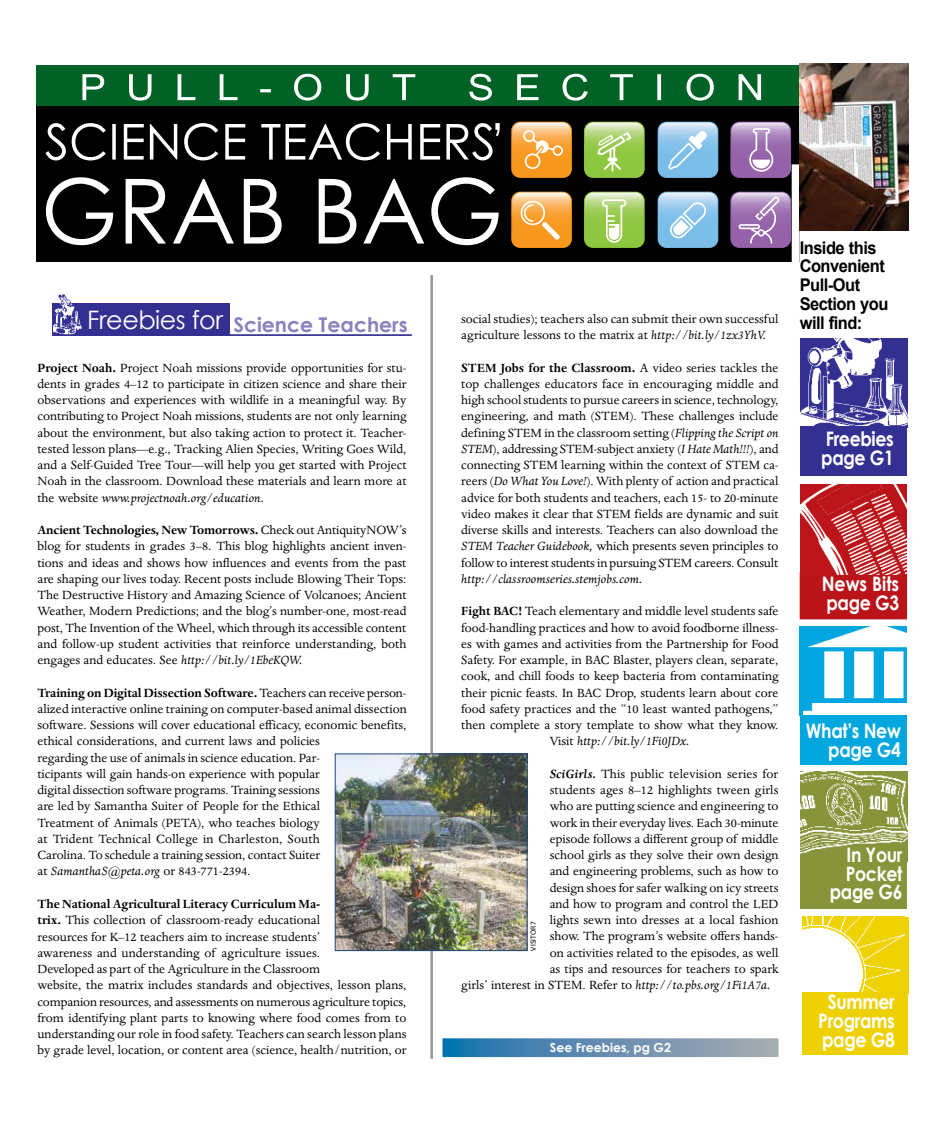
<style>
.page{position:relative;width:945px;height:1125px;background:#fff}
.page>*{position:absolute;margin:0;border:0;box-sizing:border-box;transform-origin:0 0}
.t1{font:700 20.38px "Century Gothic";color:#8a82bd}
.t2{font:700 20px/18.8px "Century Gothic";letter-spacing:-.02em;color:#fff;text-align:right;scale:.87 1}
.t3{font:700 20px/18.8px "Century Gothic";color:#fff;scale:.87 1}
.t4{font:700 17.5px/18.8px "Arial";letter-spacing:-.03em;color:#000;scale:.94 1}
.t5{font:13.75px/16.2px "Dante MT Std";color:#000;text-align:justify}
.t6{font:italic 13.75px "Dante MT Std";color:#000}
.t7{font:700 12.5px "Century Gothic";color:#fff}
.t8{font:7.5px "Myriad Pro";letter-spacing:.02em;color:#000}
.s1{font-weight:400;font-size:25.5px;color:#fff}
.s2{font-weight:700}
.s3{font-style:italic}
.s4{font-weight:700;font-style:italic}
</style>
<div class="page">
<div style="left:36px;top:65px;width:764px;height:48px;background:#006225"></div>
<hr style="left:430px;top:275px;width:3px;height:784px;background:#939598">
<div style="left:36px;top:107px;width:764px;height:155px;background:#000"></div>
<svg style="left:82px;top:74px;width:679px;height:27px"></svg>
<svg style="left:45px;top:121px;width:747px;height:134px"></svg>
<div style="left:792px;top:164px;width:8px;height:914px;background:#fff"></div>
<img style="left:800px;top:63px;width:108px;height:168px">
<img style="left:800px;top:338px;width:107px;height:89px">
<div style="left:800px;top:427px;width:107px;height:49px;background:#333092"></div>
<div style="left:800px;top:772px;width:108px;height:90px;background:#889439"></div>
<img style="left:800px;top:772px;width:108px;height:82px">
<div style="left:800px;top:861px;width:107px;height:48px;background:#889439"></div>
<div style="left:800px;top:626px;width:107px;height:90px;background:#00a6de"></div>
<img style="left:804px;top:626px;width:103px;height:89px">
<div style="left:800px;top:715px;width:107px;height:49px;background:#00a6de"></div>
<div style="left:53px;top:303px;width:176px;height:33px;background:#333092"></div>
<img style="left:53px;top:303px;width:29px;height:31px">
<svg style="left:58px;top:294px;width:14px;height:9px"></svg>
<hr style="left:53px;top:334px;width:359px;height:2px;background:#333092">
<div style="left:800px;top:572px;width:107px;height:47px;background:#ba141a"></div>
<img style="left:800px;top:484px;width:107px;height:90px">
<div style="left:802px;top:917px;width:106px;height:77px;background:#edd103"></div>
<img style="left:802px;top:917px;width:102px;height:75px">
<div style="left:802px;top:992px;width:106px;height:63px;background:#edd103"></div>
<svg style="left:442px;top:1038px;width:336px;height:19px;background:#6590b1"></svg>
<img style="left:337px;top:756px;width:188px;height:193px">
<div style="left:335px;top:754px;width:192px;height:197px;border:1px solid #1f497d"></div>
<h1 class="t1" style="left:87px;top:309px;width:322px"><span class="s1">Freebies for</span> Science Teachers</h1>
<p class="t5" style="left:38px;top:360px;width:371px"><span class="s2">Project Noah.</span> Project Noah missions provide opportunities for stu&shy;dents in grades 4–12 to participate in citizen science and share their observations and experiences with wildlife in a meaningful way. By contributing to Project Noah missions, students are not only learning about the environment, but also taking action to protect it. Teacher&shy;tested lesson plans—e.g., Tracking Alien Species, Writing Goes Wild, and a Self-Guided Tree Tour—will help you get started with Project Noah in the classroom. Download these materials and learn more at the website <span class="s3">www.projectnoah.org/education.</span></p>
<p class="t5" style="left:38px;top:522px;width:371px"><span class="s2">Ancient Technologies, New Tomorrows.</span> Check out AntiquityNOW’s blog for students in grades 3–8<span class="s3">.</span> This blog highlights ancient inven&shy;tions and ideas and shows how influences and events from the past are shaping our lives today. Recent posts include Blowing Their Tops:<br>The Destructive History and Amazing Science of Volcanoes; Ancient Weather, Modern Predictions; and the blog’s number-one, most-read post, The Invention of the Wheel, which through its accessible content and follow-up student activities that reinforce understanding, both engages and educates. See <span class="s3">http://bit.ly/1EbeKQW.</span></p>
<p class="t5" style="left:38px;top:685px;width:371px;text-align:left"><span class="s2">Training on Digital Dissection Software.</span> Teachers can receive person&shy;alized interactive online training on computer-based animal dissection software. Sessions will cover educational efficacy, economic benefits, ethical considerations, and current laws and policies<br>regarding the use of animals in science education. Par-<br>ticipants will gain hands-on experience with popular<br>digital dissection software programs. Training sessions<br>are led by Samantha Suiter of People for the Ethical<br>Treatment of Animals (PETA), who teaches biology<br>at Trident Technical College in Charleston, South<br>Carolina. To schedule a training session, contact Suiter<br>at <span class="s3">SamanthaS@peta.org</span> or 843-771-2394.</p>
<p class="t5" style="left:38px;top:896px;width:371px;text-align:left"><span class="s2">The National Agricultural Literacy Curriculum Ma-<br>trix.</span> This collection of classroom-ready educational<br>resources for K–12 teachers aim to increase students’<br>awareness and understanding of agriculture issues.<br>Developed as part of the Agriculture in the Classroom<br>website, the matrix includes standards and objectives, lesson plans, companion resources, and assessments on numerous agriculture topics, from identifying plant parts to knowing where food comes from to understanding our role in food safety. Teachers can search lesson plans by grade level, location, or content area (science, health/nutrition, or</p>
<p class="t5" style="left:461px;top:311px;width:319px">social studies); teachers also can submit their own successful agriculture lessons to the matrix at <span class="s3">http://bit.ly/1zx3YhV.</span></p>
<p class="t5" style="left:461px;top:359px;width:319px"><span class="s2">STEM Jobs for the Classroom.</span> A video series tackles the top challenges educators face in encouraging middle and high school students to pursue careers in science, technology, engineering, and math (STEM). These challenges include defining STEM in the classroom setting (<span class="s3">Flipping the Script on STEM</span>), addressing STEM-subject anxiety (<span class="s3">I Hate Math!!!</span>), and connecting STEM learning within the context of STEM ca&shy;reers (<span class="s3">Do What You Love!</span>). With plenty of action and practical advice for both students and teachers, each 15- to 20-minute video makes it clear that STEM fields are dynamic and suit diverse skills and interests. Teachers can also download the <span class="s3">STEM Teacher Guidebook,</span> which presents seven principles to follow to interest students in pursuing STEM careers. Consult</p>
<p class="t6" style="left:461px;top:571px;width:183px">http://classroomseries.stemjobs.com.</p>
<p class="t5" style="left:461px;top:603px;width:319px;text-align:center"><span class="s2">Fight BAC!</span> Teach elementary and middle level students safe food-handling practices and how to avoid foodborne illness&shy;es with games and activities from the Partnership for Food Safety. For example, in BAC Blaster, players clean, separate, cook, and chill foods to keep bacteria from contaminating their picnic feasts. In BAC Drop, students learn about core food safety practices and the “10 least wanted pathogens,” then complete a story template to show what they know.<br>Visit <span class="s3">http://bit.ly/1Fi0JDx.</span></p>
<p class="t5" style="left:550px;top:766px;width:230px"><span class="s4">SciGirls.</span> This public television series for</p>
<p class="t5" style="left:550px;top:782px;width:230px">students ages 8–12 highlights tween girls</p>
<p class="t5" style="left:550px;top:798px;width:230px">who are putting science and engineering to</p>
<p class="t5" style="left:550px;top:814px;width:230px">work in their everyday lives. Each 30-minute</p>
<p class="t5" style="left:550px;top:831px;width:230px">episode follows a different group of middle</p>
<p class="t5" style="left:550px;top:847px;width:230px">school girls as they solve their own design</p>
<p class="t5" style="left:550px;top:863px;width:230px">and engineering problems, such as how to</p>
<p class="t5" style="left:550px;top:879px;width:230px">design shoes for safer walking on icy streets</p>
<p class="t5" style="left:550px;top:896px;width:230px">and how to program and control the LED</p>
<p class="t5" style="left:550px;top:912px;width:230px">lights sewn into dresses at a local fashion</p>
<p class="t5" style="left:550px;top:928px;width:230px">show. The program’s website offers hands-</p>
<p class="t5" style="left:550px;top:944px;width:230px">on activities related to the episodes, as well</p>
<p class="t5" style="left:550px;top:961px;width:230px">as tips and resources for teachers to spark</p>
<p class="t5" style="left:461px;top:977px;width:311px">girls’ interest in STEM. Refer to <span class="s3">http://to.pbs.org/1Fi1A7a.</span></p>
<p class="t8" style="left:529px;top:951px;width:31px;rotate:-90deg">VISITOR7</p>
<p class="t4" style="left:800px;top:239px;width:96px">Inside this<br>Convenient<br>Pull-Out<br>Section you will find:</p>
<h2 class="t2" style="left:821px;top:429px;width:85px;text-align:left">Freebies page G1</h2>
<h2 class="t3" style="left:822px;top:574px;width:91px">News Bits page G3</h2>
<h2 class="t2" style="left:806px;top:721px;width:111px">What’s New page G4</h2>
<h2 class="t2" style="left:830px;top:844px;width:85px">In Your<br>Pocket page G6</h2>
<h2 class="t2" style="left:818px;top:992px;width:90px;text-align:center">Summer<br>Programs</h2>
<p class="t7" style="left:550px;top:1038px;width:123px">See Freebies, pg G2</p>
<h2 class="t2" style="left:822px;top:1029px;width:85px">page G8</h2>
</div>
